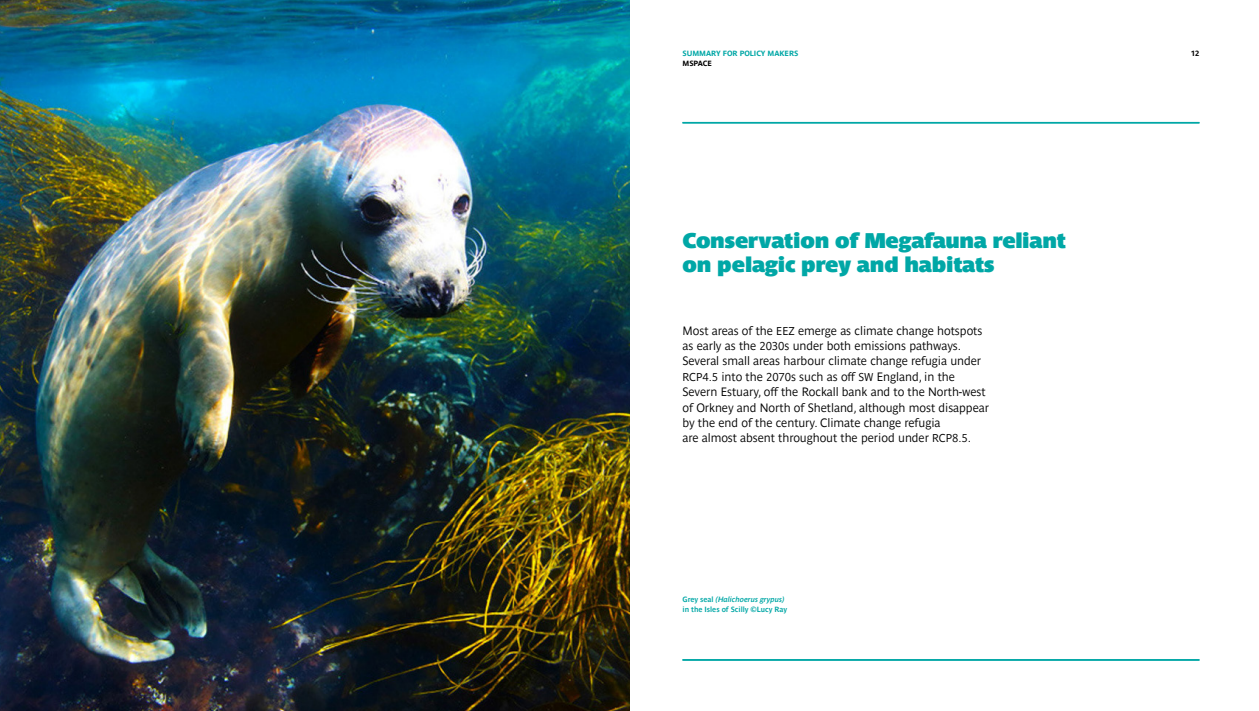
<style>
.page{position:relative;width:1259px;height:711px;background:#fff}
.page>*{position:absolute;margin:0;border:0;box-sizing:border-box;transform-origin:0 0}
.t1{font:700 21px/24px "Parisine Std Sombre";letter-spacing:-.005em;color:#00a7a6}
.t2{font:12px/15.3px "Parisine Std Gris";letter-spacing:-.005em;color:#000}
.t3{font:700 7.5px/9.8px "Parisine Std Gris";letter-spacing:-.005em;color:#00a7a6}
.t4{font:700 7.5px "Parisine Std";letter-spacing:-.005em;color:#00a7a6}
.t5{font:700 7.5px "Parisine Std";letter-spacing:-.005em;color:#000}
.s1{font-size:11.25px}
.s2{font-style:italic}
</style>
<div class="page">
<img style="left:0;top:0;width:629px;height:710px">
<hr style="left:682px;top:659px;width:517px;height:1px;background:#00a7a6">
<hr style="left:682px;top:122px;width:517px;height:1px;background:#00a7a6">
<p class="t4" style="left:682px;top:49px;width:117px">SUMMARY FOR POLICY MAKERS</p>
<p class="t5" style="left:682px;top:59px;width:31px">MSPACE</p>
<h1 class="t1" style="left:682px;top:228px;width:385px">Conservation of Megafauna reliant on pelagic prey and habitats</h1>
<p class="t2" style="left:682px;top:322px;width:308px">Most areas of the <span class="s1">EEZ</span> emerge as climate change hotspots as early as the <span class="s1">2030</span>s under both emissions pathways.<br>Several small areas harbour climate change refugia under <span class="s1">RCP4.5</span> into the <span class="s1">2070</span>s such as off <span class="s1">SW</span> England, in the Severn Estuary, off the Rockall bank and to the North-west of Orkney and North of Shetland, although most disappear by the end of the century. Climate change refugia<br>are almost absent throughout the period under <span class="s1">RCP8.5</span>.</p>
<p class="t3" style="left:682px;top:594px;width:106px">Grey seal <span class="s2">(Halichoerus grypus) </span>in the Isles of Scilly ©Lucy Ray</p>
<p class="t5" style="left:1191px;top:49px;width:10px">12</p>
</div>
